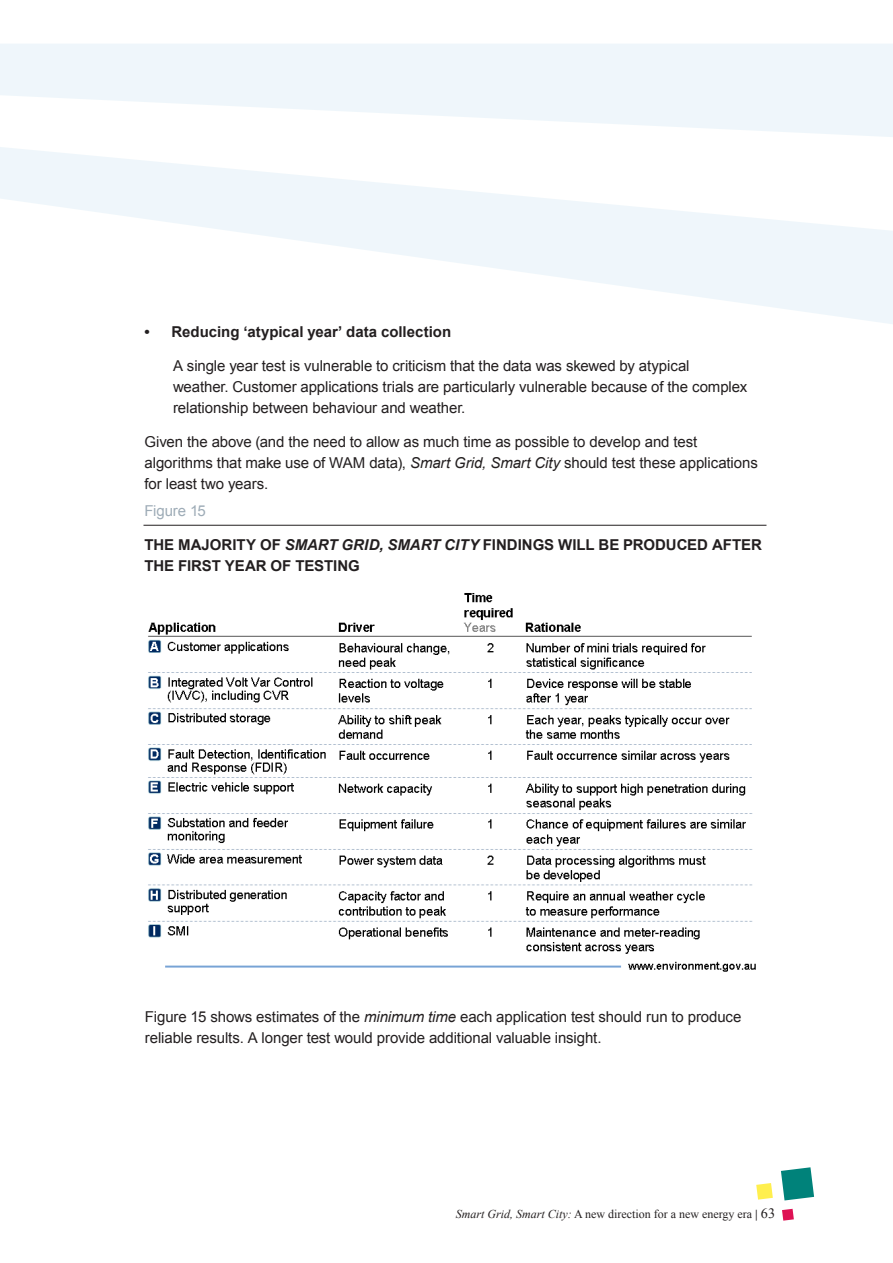
<style>
.page{position:relative;width:893px;height:1263px;background:#fff}
.page>*{position:absolute;margin:0;border:0;box-sizing:border-box;transform-origin:0 0}
.Text{font:15px/21px "Arial";letter-spacing:-.005em;color:#231f20}
.Text-2{font:700 15px/21px "Arial";color:#231f20}
.Text-3{font:15px "Arial";letter-spacing:-.01em;color:#9eacb7}
.t1{font:12px "Times New Roman";color:#231f20}
.s1{font-style:italic}
.s2{font-weight:700}
.s3{font-size:14.25px}
</style>
<div class="page">
<svg style="left:756px;top:1183px;width:17px;height:16px"></svg>
<svg style="left:781px;top:1167px;width:33px;height:33px"></svg>
<svg style="left:782px;top:1209px;width:12px;height:11px"></svg>
<hr style="left:143px;top:525px;width:623px;height:1px;background:#231f20">
<img style="left:148px;top:593px;width:608px;height:379px">
<svg style="left:0;top:44px;width:893px;height:280px;fill:#eff6fb"></svg>
<p class="Text-2" style="left:145px;top:322px;width:308px">• Reducing ‘atypical year’ data collection</p>
<p class="Text" style="left:173px;top:355px;width:576px">A single year test is vulnerable to criticism that the data was skewed by atypical weather. Customer applications trials are particularly vulnerable because of the complex relationship between behaviour and weather.</p>
<p class="Text" style="left:145px;top:431px;width:615px">Given the above (and the need to allow as much time as possible to develop and test algorithms that make use of WAM data), <span class="s1">Smart Grid, Smart City</span> should test these applications for least two years.</p>
<p class="Text-3" style="left:144px;top:501px;width:63px">Figure 15</p>
<p class="Text-2" style="left:144px;top:534px;width:619px">THE MAJORITY OF <span class="s1">SMART GRID, SMART CITY</span> FINDINGS WILL BE PRODUCED AFTER<br>THE FIRST YEAR OF TESTING</p>
<p class="Text" style="left:145px;top:1006px;width:598px">Figure 15 shows estimates of the <span class="s1">minimum time</span> each application test should run to produce reliable results. A longer test would provide additional valuable insight.</p>
<p class="t1" style="left:456px;top:1207px;width:321px"><span class="s1">Smart Grid, Smart City:</span> A new direction for a new energy era <span class="s2">|</span> <span class="s3">63</span></p>
</div>
